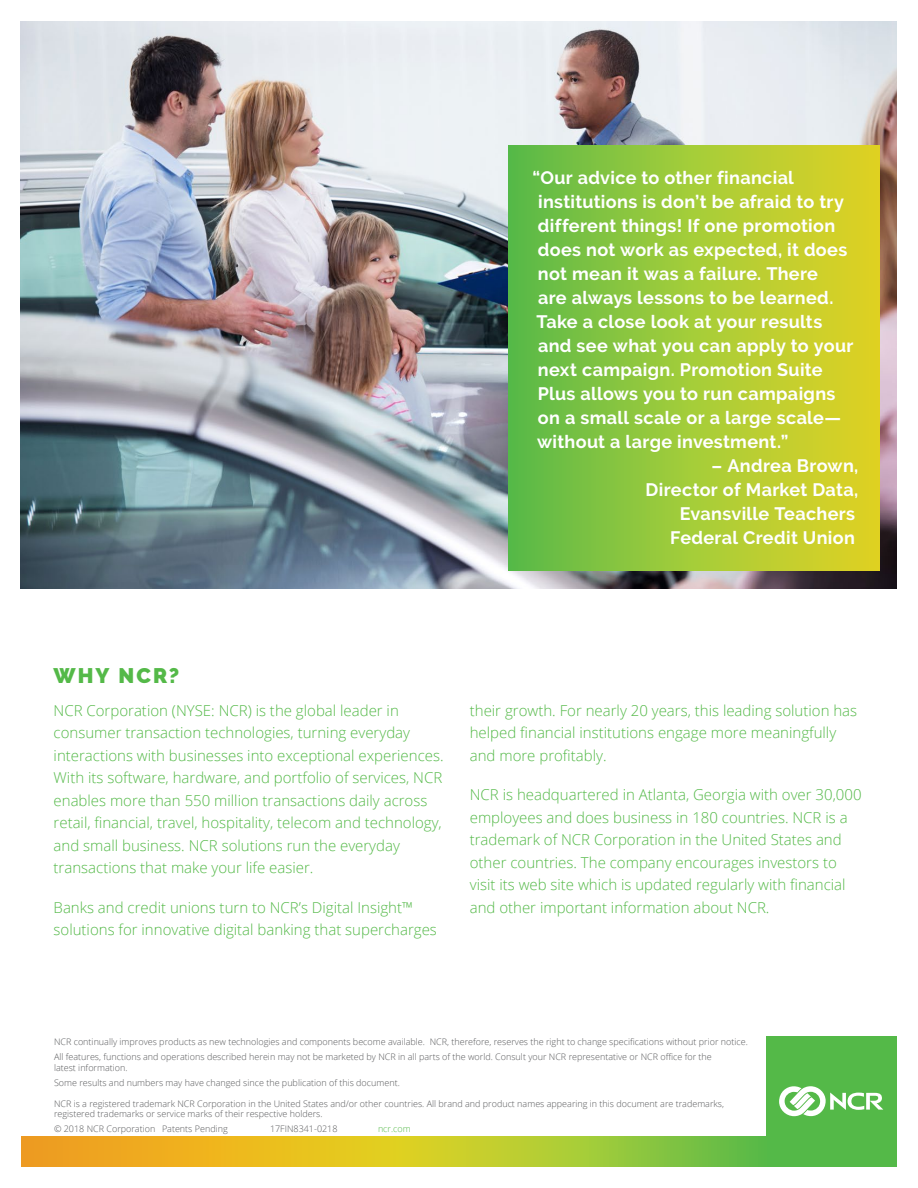
<style>
.page{position:relative;width:918px;height:1188px;background:#fff}
.page>*{position:absolute;margin:0;border:0;box-sizing:border-box;transform-origin:0 0}
.t1{font:900 21px "Raleway";letter-spacing:.1em;color:#54b948}
.t2{font:700 18px/24px "Raleway";letter-spacing:.02em;color:#fff}
.t3{font:300 15px/22.5px "Open Sans";color:#54b948}
.t4{font:300 9px/15.1px "Open Sans";color:#58595b}
.t5{font:300 9px "Open Sans";color:#54b948}
</style>
<div class="page">
<div style="left:766px;top:1036px;width:130px;height:130px;background:#54b948"></div>
<svg style="left:779px;top:1086px;width:104px;height:30px"></svg>
<svg style="left:22px;top:1136px;width:744px;height:30px;background:#c6be2a"></svg>
<img style="left:21px;top:21px;width:875px;height:567px">
<div style="left:509px;top:146px;width:371px;height:424px;background:linear-gradient(to right,#5dbd4b,#e5d524)"></div>
<p class="t2" style="left:532px;top:166px;width:323px">“Our advice to other financial institutions is don’t be afraid to try different things! If one promotion does not work as expected, it does not mean it was a failure. There<br>are always lessons to be learned.<br>Take a close look at your results and see what you can apply to your next campaign. Promotion Suite<br>Plus allows you to run campaigns on a small scale or a large scale— without a large investment.”</p>
<p class="t2" style="left:645px;top:454px;width:215px;text-align:right">– Andrea Brown,<br>Director of Market Data,<br>Evansville Teachers<br>Federal Credit Union</p>
<h1 class="t1" style="left:54px;top:664px;width:127px">WHY NCR?</h1>
<p class="t3" style="left:54px;top:699px;width:392px">NCR Corporation (NYSE: NCR) is the global leader in consumer transaction technologies, turning everyday interactions with businesses into exceptional experiences.<br>With its software, hardware, and portfolio of services, NCR enables more than 550 million transactions daily across retail, financial, travel, hospitality, telecom and technology, and small business. NCR solutions run the everyday transactions that make your life easier.</p>
<p class="t3" style="left:54px;top:896px;width:385px">Banks and credit unions turn to NCR’s Digital Insight™ solutions for innovative digital banking that supercharges</p>
<p class="t3" style="left:470px;top:699px;width:389px">their growth. For nearly 20 years, this leading solution has helped financial institutions engage more meaningfully and more profitably.</p>
<p class="t3" style="left:470px;top:783px;width:393px">NCR is headquartered in Atlanta, Georgia with over 30,000 employees and does business in 180 countries. NCR is a trademark of NCR Corporation in the United States and other countries. The company encourages investors to visit its web site which is updated regularly with financial and other important information about NCR.</p>
<p class="t4" style="left:54px;top:1034px;width:695px">NCR continually improves products as new technologies and components become available. NCR, therefore, reserves the right to change specifications without prior notice.<br>All features, functions and operations described herein may not be marketed by NCR in all parts of the world. Consult your NCR representative or NCR office for the</p>
<p class="t4" style="left:54px;top:1059px;width:347px">latest information.<br>Some results and numbers may have changed since the publication of this document.</p>
<p class="t4" style="left:54px;top:1098px;width:672px;line-height:10.5px">NCR is a registered trademark NCR Corporation in the United States and/or other countries. All brand and product names appearing in this document are trademarks, registered trademarks or service marks of their respective holders.</p>
<p class="t4" style="left:54px;top:1121px;width:175px">© 2018 NCR Corporation Patents Pending</p>
<p class="t4" style="left:270px;top:1121px;width:69px">17FIN8341-0218</p>
<p class="t5" style="left:378px;top:1123px;width:34px">ncr.com</p>
</div>
